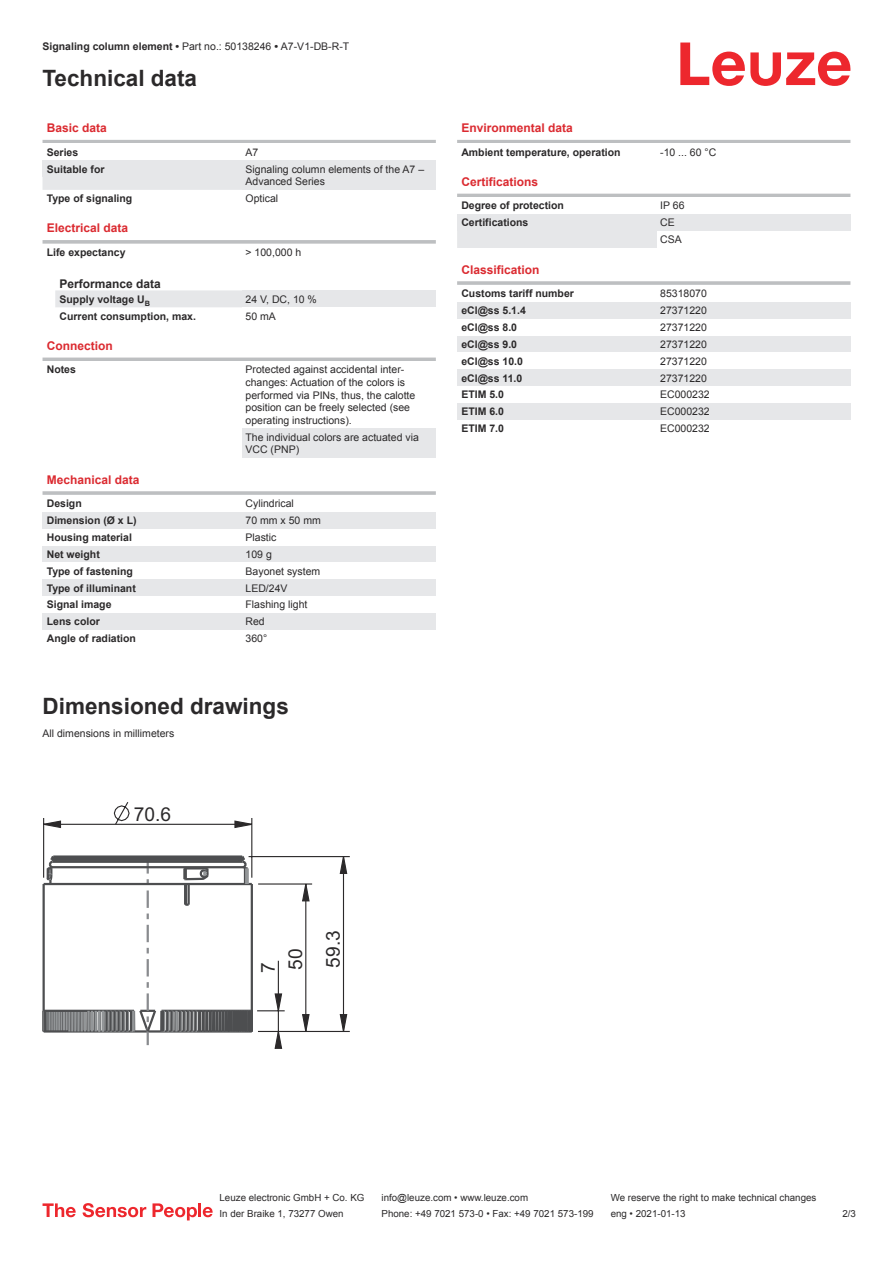
<style>
.page{position:relative;width:893px;height:1263px;background:#fff}
.page>*{position:absolute;margin:0;border:0;box-sizing:border-box;transform-origin:0 0}
.t1{font:700 22.5px "Arial";color:#2b292a}
.t2{font:19.2px/27.5px "Arial";color:#2b292a}
.t3{font:700 12px "Arial";color:#db2a30}
.t4{font:700 12px "Arial";color:#2b292a}
.t5{font:10.5px/12.6px "Arial";color:#2b292a}
.t6{font:700 10.5px "Arial";color:#2b292a}
.t7{font:9.75px "Arial";color:#2b292a}
.s1{font-weight:700}
</style>
<div class="page">
<svg style="left:680px;top:43px;width:170px;height:43px"></svg>
<svg style="left:43px;top:177px;width:199px;height:130px"></svg>
<hr style="left:43px;top:140px;width:393px;height:3px;background:#bdbfc1">
<div style="left:43px;top:160px;width:199px;height:17px;background:#e6e7e9"></div>
<div style="left:242px;top:160px;width:194px;height:30px;background:#e6e7e9"></div>
<div style="left:43px;top:190px;width:199px;height:17px;background:#fff"></div>
<div style="left:43px;top:224px;width:393px;height:18px;background:#fff"></div>
<svg style="left:43px;top:240px;width:393px;height:4px;background:#c3c5c7"></svg>
<div style="left:43px;top:244px;width:199px;height:17px;background:#fff"></div>
<div style="left:242px;top:290px;width:194px;height:17px;background:#e6e7e9"></div>
<hr style="left:43px;top:358px;width:393px;height:3px;background:#bdbfc1">
<div style="left:242px;top:428px;width:194px;height:30px;background:#e6e7e9"></div>
<hr style="left:43px;top:491px;width:393px;height:4px;background:#c6c8ca">
<div style="left:43px;top:512px;width:199px;height:17px;background:#e6e7e9"></div>
<div style="left:242px;top:512px;width:194px;height:17px;background:#e6e7e9"></div>
<div style="left:43px;top:545px;width:199px;height:17px;background:#e6e7e9"></div>
<div style="left:242px;top:545px;width:194px;height:17px;background:#e6e7e9"></div>
<div style="left:43px;top:579px;width:199px;height:17px;background:#e6e7e9"></div>
<div style="left:242px;top:579px;width:194px;height:17px;background:#e6e7e9"></div>
<div style="left:43px;top:613px;width:199px;height:17px;background:#e6e7e9"></div>
<div style="left:242px;top:613px;width:194px;height:17px;background:#e6e7e9"></div>
<div style="left:457px;top:231px;width:200px;height:17px;background:#e6e7e9"></div>
<hr style="left:457px;top:140px;width:393px;height:3px;background:#bdbfc1">
<hr style="left:457px;top:194px;width:393px;height:3px;background:#bdbfc1">
<div style="left:457px;top:214px;width:200px;height:17px;background:#e6e7e9"></div>
<div style="left:657px;top:214px;width:193px;height:17px;background:#e6e7e9"></div>
<hr style="left:457px;top:281px;width:393px;height:4px;background:#c6c8c9">
<div style="left:457px;top:302px;width:200px;height:17px;background:#e6e7e9"></div>
<div style="left:657px;top:302px;width:193px;height:17px;background:#e6e7e9"></div>
<div style="left:457px;top:336px;width:200px;height:16px;background:#e6e7e9"></div>
<div style="left:657px;top:336px;width:193px;height:16px;background:#e6e7e9"></div>
<div style="left:457px;top:369px;width:200px;height:17px;background:#e6e7e9"></div>
<div style="left:657px;top:369px;width:193px;height:17px;background:#e6e7e9"></div>
<div style="left:457px;top:403px;width:200px;height:17px;background:#e6e7e9"></div>
<div style="left:657px;top:403px;width:193px;height:17px;background:#e6e7e9"></div>
<svg style="left:43px;top:1203px;width:33px;height:14px"></svg>
<svg style="left:83px;top:1203px;width:63px;height:14px"></svg>
<svg style="left:153px;top:1203px;width:44px;height:17px"></svg>
<hr style="left:198px;top:1203px;width:3px;height:14px;background:#ed272d">
<svg style="left:203px;top:1207px;width:10px;height:10px"></svg>
<svg style="left:113px;top:802px;width:17px;height:22px"></svg>
<svg style="left:44px;top:820px;width:18px;height:9px"></svg>
<svg style="left:234px;top:820px;width:19px;height:9px"></svg>
<svg style="left:339px;top:857px;width:9px;height:17px"></svg>
<svg style="left:339px;top:1013px;width:9px;height:18px"></svg>
<svg style="left:301px;top:884px;width:9px;height:18px"></svg>
<svg style="left:301px;top:1013px;width:9px;height:18px"></svg>
<hr style="left:43px;top:818px;width:1px;height:60px;background:#2b292a">
<hr style="left:258px;top:1031px;width:92px;height:1px;background:#2b292a">
<svg style="left:43px;top:853px;width:242px;height:196px"></svg>
<hr style="left:258px;top:883px;width:54px;height:1px;background:#2b292a">
<hr style="left:249px;top:856px;width:101px;height:1px;background:#2b292a">
<hr style="left:251px;top:818px;width:1px;height:60px;background:#2b292a">
<hr style="left:278px;top:961px;width:1px;height:79px;background:#2b292a">
<hr style="left:305px;top:884px;width:1px;height:147px;background:#2b292a">
<hr style="left:343px;top:856px;width:1px;height:175px;background:#2b292a">
<hr style="left:44px;top:824px;width:208px;height:1px;background:#2b292a">
<p class="t5" style="left:43px;top:41px;width:308px"><span class="s1">Signaling column element •</span> Part no.: 50138246 <span class="s1">•</span> A7-V1-DB-R-T</p>
<h1 class="t1" style="left:43px;top:69px;width:156px">Technical data</h1>
<p class="t3" style="left:47px;top:123px;width:62px">Basic data</p>
<p class="t6" style="left:47px;top:148px;width:33px">Series</p>
<p class="t5" style="left:246px;top:147px;width:14px">A7</p>
<p class="t6" style="left:47px;top:165px;width:59px">Suitable for</p>
<p class="t5" style="left:246px;top:164px;width:180px">Signaling column elements of the A7 –<br>Advanced Series</p>
<p class="t6" style="left:47px;top:194px;width:87px">Type of signaling</p>
<p class="t5" style="left:246px;top:193px;width:34px">Optical</p>
<p class="t3" style="left:47px;top:223px;width:83px">Electrical data</p>
<p class="t6" style="left:47px;top:248px;width:80px">Life expectancy</p>
<p class="t5" style="left:246px;top:247px;width:57px">&gt; 100,000 h</p>
<p class="t4" style="left:60px;top:279px;width:103px">Performance data</p>
<p class="t6" style="left:60px;top:295px;width:92px">Supply voltage U<sub>B</sub></p>
<p class="t5" style="left:246px;top:294px;width:73px">24 V, DC, 10 %</p>
<p class="t6" style="left:60px;top:312px;width:138px">Current consumption, max.</p>
<p class="t5" style="left:246px;top:310px;width:32px">50 mA</p>
<p class="t3" style="left:47px;top:341px;width:67px">Connection</p>
<p class="t6" style="left:47px;top:365px;width:31px">Notes</p>
<p class="t5" style="left:246px;top:364px;width:171px">Protected against accidental inter&shy;changes: Actuation of the colors is performed via PINs, thus, the calotte position can be freely selected (see operating instructions).</p>
<p class="t5" style="left:246px;top:432px;width:175px">The individual colors are actuated via<br>VCC (PNP)</p>
<p class="t3" style="left:47px;top:475px;width:94px">Mechanical data</p>
<p class="t6" style="left:47px;top:499px;width:37px">Design</p>
<p class="t5" style="left:246px;top:498px;width:50px">Cylindrical</p>
<p class="t6" style="left:47px;top:516px;width:91px">Dimension (Ø x L)</p>
<p class="t5" style="left:246px;top:515px;width:77px">70 mm x 50 mm</p>
<p class="t6" style="left:47px;top:533px;width:87px">Housing material</p>
<p class="t5" style="left:246px;top:532px;width:32px">Plastic</p>
<p class="t6" style="left:47px;top:550px;width:55px">Net weight</p>
<p class="t5" style="left:246px;top:549px;width:28px">109 g</p>
<p class="t6" style="left:47px;top:567px;width:88px">Type of fastening</p>
<p class="t5" style="left:246px;top:566px;width:76px">Bayonet system</p>
<p class="t6" style="left:47px;top:584px;width:91px">Type of illuminant</p>
<p class="t5" style="left:246px;top:582px;width:44px">LED/24V</p>
<p class="t6" style="left:47px;top:601px;width:66px">Signal image</p>
<p class="t5" style="left:246px;top:599px;width:63px">Flashing light</p>
<p class="t6" style="left:47px;top:617px;width:55px">Lens color</p>
<p class="t5" style="left:246px;top:616px;width:21px">Red</p>
<p class="t6" style="left:47px;top:634px;width:91px">Angle of radiation</p>
<p class="t5" style="left:246px;top:633px;width:23px">360°</p>
<h1 class="t1" style="left:43px;top:697px;width:248px">Dimensioned drawings</h1>
<p class="t5" style="left:43px;top:728px;width:133px">All dimensions in millimeters</p>
<h2 class="t2" style="left:134px;top:800px;width:39px">70.6</h2>
<p class="t3" style="left:461px;top:123px;width:113px">Environmental data</p>
<p class="t6" style="left:461px;top:148px;width:161px">Ambient temperature, operation</p>
<p class="t5" style="left:660px;top:147px;width:58px">-10 ... 60 °C</p>
<p class="t3" style="left:461px;top:177px;width:78px">Certifications</p>
<p class="t6" style="left:461px;top:202px;width:104px">Degree of protection</p>
<p class="t5" style="left:660px;top:200px;width:26px">IP 66</p>
<p class="t6" style="left:461px;top:218px;width:69px">Certifications</p>
<p class="t5" style="left:660px;top:215px;width:23px;line-height:17px">CE<br>CSA</p>
<p class="t3" style="left:461px;top:265px;width:80px">Classification</p>
<p class="t6" style="left:461px;top:289px;width:114px">Customs tariff number</p>
<p class="t5" style="left:660px;top:288px;width:48px">85318070</p>
<p class="t6" style="left:461px;top:306px;width:66px">eCl@ss 5.1.4</p>
<p class="t5" style="left:660px;top:305px;width:48px">27371220</p>
<p class="t6" style="left:461px;top:323px;width:57px">eCl@ss 8.0</p>
<p class="t5" style="left:660px;top:322px;width:48px">27371220</p>
<p class="t6" style="left:461px;top:340px;width:57px">eCl@ss 9.0</p>
<p class="t5" style="left:660px;top:339px;width:48px">27371220</p>
<p class="t6" style="left:461px;top:357px;width:63px">eCl@ss 10.0</p>
<p class="t5" style="left:660px;top:356px;width:48px">27371220</p>
<p class="t6" style="left:461px;top:374px;width:63px">eCl@ss 11.0</p>
<p class="t5" style="left:660px;top:373px;width:48px">27371220</p>
<p class="t6" style="left:461px;top:391px;width:44px">ETIM 5.0</p>
<p class="t5" style="left:660px;top:389px;width:51px">EC000232</p>
<p class="t6" style="left:461px;top:407px;width:44px">ETIM 6.0</p>
<p class="t5" style="left:660px;top:406px;width:51px">EC000232</p>
<p class="t6" style="left:461px;top:424px;width:44px">ETIM 7.0</p>
<p class="t5" style="left:660px;top:423px;width:51px">EC000232</p>
<h2 class="t2" style="left:254px;top:972px;width:26px;rotate:-90deg">7<br>50</h2>
<h2 class="t2" style="left:319px;top:967px;width:39px;rotate:-90deg">59.3</h2>
<p class="t7" style="left:220px;top:1194px;width:146px">Leuze electronic GmbH + Co. KG</p>
<p class="t7" style="left:381px;top:1194px;width:148px">info@leuze.com • www.leuze.com</p>
<p class="t7" style="left:611px;top:1194px;width:207px">We reserve the right to make technical changes</p>
<p class="t7" style="left:220px;top:1210px;width:126px">In der Braike 1, 73277 Owen</p>
<p class="t7" style="left:381px;top:1210px;width:214px">Phone: +49 7021 573-0 • Fax: +49 7021 573-199</p>
<p class="t7" style="left:611px;top:1210px;width:76px">eng • 2021-01-13</p>
<p class="t7" style="left:842px;top:1210px;width:15px">2 /3</p>
</div>
